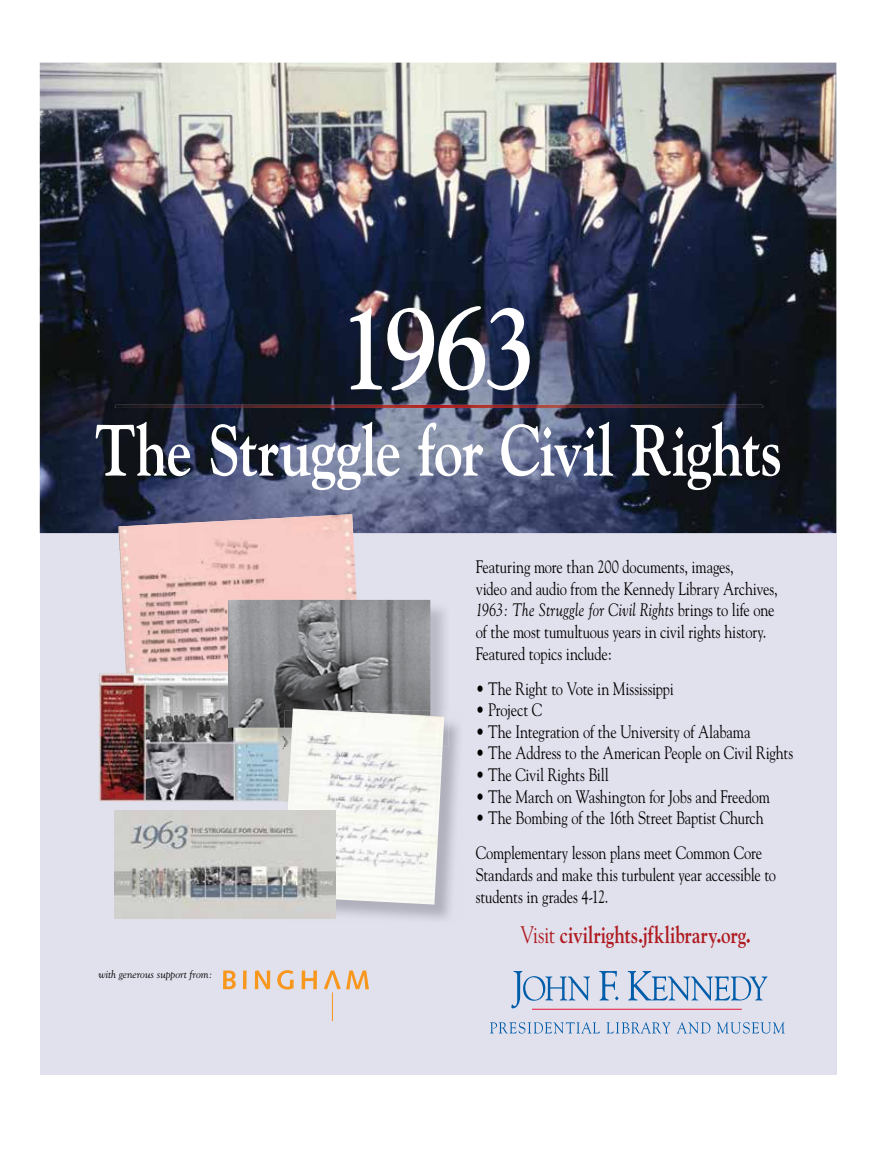
<style>
.page{position:relative;width:878px;height:1161px;background:#fff}
.page>*{position:absolute;margin:0;border:0;box-sizing:border-box;transform-origin:0 0}
.t1{font:700 120px "Goudy";color:#fff;scale:.8 1}
.t2{font:700 72px "Goudy";letter-spacing:-.015em;color:#fff;scale:.8 1}
.t3{font:700 23.85px "Goudy";color:#af1b20;scale:.8 1}
.t4{font:18px/21.6px "Goudy";letter-spacing:-.01em;color:#000;scale:.8 1}
.t5{font:italic 10.8px "Goudy";color:#000}
.s1{font-style:italic}
.s2{font-weight:400}
</style>
<div class="page">
<div style="left:40px;top:533px;width:796px;height:541px;background:#e1e0ed"></div>
<img style="left:40px;top:63px;width:796px;height:470px">
<img style="left:118px;top:514px;width:238px;height:159px">
<svg style="left:511px;top:971px;width:79px;height:37px"></svg>
<svg style="left:599px;top:971px;width:19px;height:30px"></svg>
<svg style="left:627px;top:971px;width:140px;height:30px"></svg>
<svg style="left:490px;top:1022px;width:110px;height:12px"></svg>
<svg style="left:606px;top:1022px;width:64px;height:12px"></svg>
<svg style="left:676px;top:1022px;width:34px;height:12px"></svg>
<svg style="left:717px;top:1022px;width:67px;height:12px"></svg>
<hr style="left:532px;top:1009px;width:209px;height:1px;background:#e31837">
<img style="left:99px;top:673px;width:184px;height:128px">
<img style="left:430px;top:602px;width:15px;height:108px">
<img style="left:230px;top:728px;width:53px;height:18px">
<img style="left:228px;top:600px;width:202px;height:128px">
<img style="left:283px;top:708px;width:161px;height:197px">
<svg style="left:223px;top:971px;width:13px;height:18px"></svg>
<hr style="left:243px;top:971px;width:3px;height:18px;background:#f8971d">
<svg style="left:255px;top:970px;width:15px;height:20px"></svg>
<svg style="left:277px;top:970px;width:16px;height:20px"></svg>
<svg style="left:301px;top:971px;width:16px;height:18px"></svg>
<svg style="left:324px;top:971px;width:45px;height:50px"></svg>
<img style="left:115px;top:405px;width:648px;height:3px">
<img style="left:115px;top:811px;width:220px;height:108px">
<h1 class="t1" style="left:339px;top:276px;width:251px">1963</h1>
<h2 class="t2" style="left:94px;top:407px;width:861px">The Struggle for Civil Rights</h2>
<p class="t4" style="left:475px;top:556px;width:379px">Featuring more than 200 documents, images,<br>video and audio from the Kennedy Library Archives, <span class="s1">1963: The Struggle for Civil Rights</span> brings to life one of the most tumultuous years in civil rights history.<br>Featured topics include:</p>
<p class="t4" style="left:475px;top:677px;width:249px">• The Right to Vote in Mississippi</p>
<p class="t4" style="left:475px;top:699px;width:84px">• Project C</p>
<p class="t4" style="left:475px;top:720px;width:345px">• The Integration of the University of Alabama</p>
<p class="t4" style="left:475px;top:742px;width:398px">• The Address to the American People on Civil Rights</p>
<p class="t4" style="left:475px;top:763px;width:168px">• The Civil Rights Bill</p>
<p class="t4" style="left:475px;top:785px;width:369px">• The March on Washington for Jobs and Freedom</p>
<p class="t4" style="left:475px;top:800px;width:361px;line-height:35.1px">• The Bombing of the 16th Street Baptist Church<br>Complementary lesson plans meet Common Core</p>
<p class="t4" style="left:475px;top:863px;width:377px">Standards and make this turbulent year accessible to students in grades 4-12.</p>
<p class="t5" style="left:99px;top:967px;width:115px">with generous support from:</p>
<h3 class="t3" style="left:520px;top:920px;width:290px"><span class="s2">Visit</span> civilrights.jfklibrary.org.</h3>
</div>
